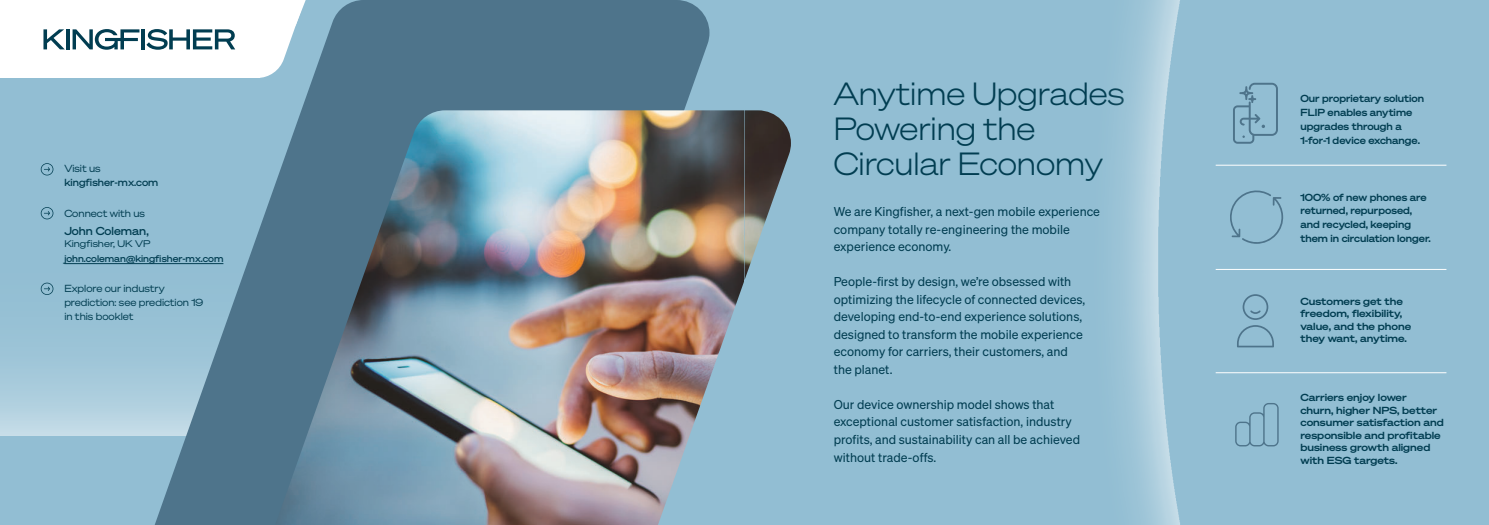
<style>
.page{position:relative;width:1489px;height:525px;background:#fff}
.page>*{position:absolute;margin:0;border:0;box-sizing:border-box;transform-origin:0 0}
.t1{font:31.25px/35px "Sohne Breit Leicht";color:#013d51;scale:.95 1}
.t2{font:12.5px/17.5px "Sohne Buch";color:#013d51}
.t3{font:11.25px "Sohne Breit Kraftig";color:#013d51;scale:.95 1}
.t4{font:600 10px/12.5px "Sohne Breit";color:#013d51}
.t5{font:600 10px/13.8px "Sohne Breit";color:#013d51;scale:.95 1}
.t6{font:10px/14px "Sohne Breit Buch";color:#013d51;scale:.95 1}
.t7{font:10px/14px "Sohne Breit Kraftig";color:#013d51;scale:.95 1}
.t8{font:9.38px/15.1px "Sohne Breit Kraftig";color:#013d51;scale:.95 1}
.s1{font-family:"Sohne Breit Buch"}
</style>
<div class="page">
<div style="left:0;top:0;width:744px;height:524px;background:#92bed3"></div>
<svg style="left:0;top:167px;width:128px;height:268px"></svg>
<div style="left:0;top:0;width:259px;height:78px;background:#fff"></div>
<svg style="left:43px;top:29px;width:85px;height:21px"></svg>
<svg style="left:41px;top:163px;width:12px;height:12px"></svg>
<svg style="left:41px;top:207px;width:12px;height:12px"></svg>
<hr style="left:64px;top:263px;width:159px;height:1px;background:#013d51">
<svg style="left:41px;top:282px;width:12px;height:13px"></svg>
<svg style="left:128px;top:0;width:581px;height:524px;fill:#547b8f"></svg>
<img style="left:275px;top:110px;width:469px;height:414px">
<div style="left:744px;top:0;width:744px;height:524px;background:#92bed3"></div>
<img style="left:744px;top:110px;width:47px;height:170px">
<img style="left:1121px;top:0;width:326px;height:524px">
<svg style="left:1236px;top:294px;width:37px;height:53px"></svg>
<svg style="left:1232px;top:83px;width:45px;height:61px"></svg>
<svg style="left:1227px;top:187px;width:56px;height:57px"></svg>
<hr style="left:1215px;top:269px;width:231px;height:1px;background:#fff">
<hr style="left:1215px;top:372px;width:231px;height:1px;background:#fff">
<hr style="left:1215px;top:165px;width:231px;height:1px;background:#fff">
<svg style="left:1235px;top:403px;width:43px;height:43px"></svg>
<p class="t7" style="left:64px;top:161px;width:100px"><span class="s1">Visit us </span>kingfisher-mx.com</p>
<p class="t6" style="left:64px;top:206px;width:86px">Connect with us</p>
<p class="t3" style="left:64px;top:224px;width:90px">John Coleman,</p>
<p class="t8" style="left:64px;top:235px;width:169px"><span class="s1">Kingfisher, UK VP </span>john.coleman@kingfisher-mx.com</p>
<p class="t6" style="left:64px;top:280px;width:148px">Explore our industry prediction: see prediction 19 in this booklet</p>
<p class="t1" style="left:833px;top:76px;width:307px">Anytime Upgrades<br>Powering the<br>Circular Economy</p>
<p class="t2" style="left:833px;top:202px;width:268px">We are Kingfisher, a next-gen mobile experience company totally re-engineering the mobile experience economy.</p>
<p class="t2" style="left:833px;top:272px;width:253px">People-first by design, we’re obsessed with optimizing the lifecycle of connected devices, developing end-to-end experience solutions, designed to transform the mobile experience economy for carriers, their customers, and the planet.</p>
<p class="t2" style="left:833px;top:395px;width:248px">Our device ownership model shows that exceptional customer satisfaction, industry profits, and sustainability can all be achieved without trade-offs.</p>
<p class="t5" style="left:1300px;top:91px;width:132px">Our proprietary solution<br>FLIP enables anytime upgrades through a<br>1-for-1 device exchange.</p>
<p class="t5" style="left:1300px;top:190px;width:139px">100% of new phones are returned, repurposed, and recycled, keeping them in circulation longer.</p>
<p class="t4" style="left:1300px;top:294px;width:112px">Customers get the freedom, flexibility, value, and the phone they want, anytime.</p>
<p class="t4" style="left:1300px;top:391px;width:145px">Carriers enjoy lower<br>churn, higher NPS, better consumer satisfaction and responsible and profitable business growth aligned with ESG targets.</p>
</div>
